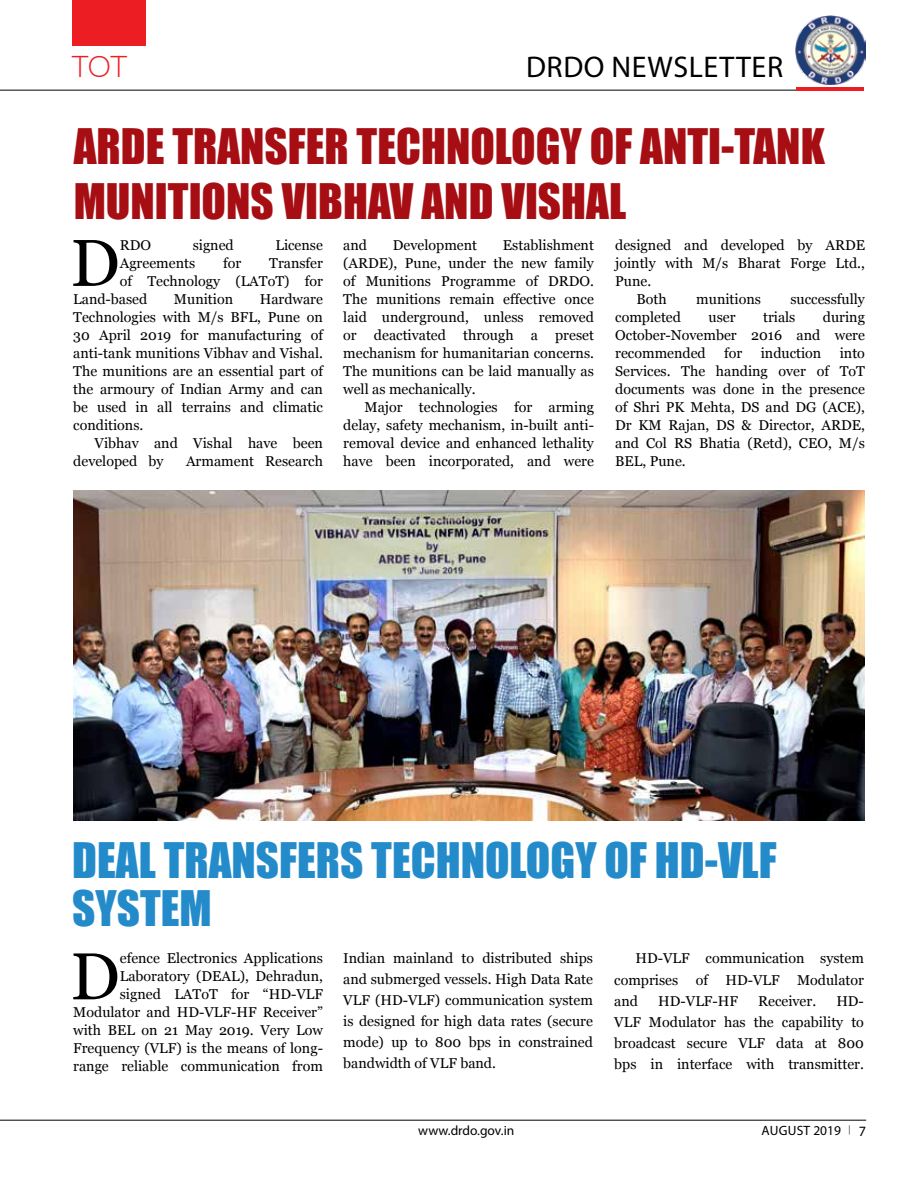
<style>
.page{position:relative;width:918px;height:1188px;background:#fff}
.page>*{position:absolute;margin:0;border:0;box-sizing:border-box;transform-origin:0 0}
.t1{font:66.15px "Georgia";color:#000}
.t2{font:45px/55.5px "Impact";color:#a70e13}
.t3{font:45px/48px "Impact";color:#248bcb}
.t4{font:30px "Myriad Pro";letter-spacing:.02em;color:#000}
.t5{font:300 30px "Lato";color:#ed1d24}
.t6{font:14.25px/18px "Georgia";color:#000;text-align:justify}
.t7{font:13.5px "Myriad Pro";color:#000}
.s1{font-size:14.25px}
</style>
<div class="page">
<hr style="left:0;top:90px;width:864px;height:1px;background:#000">
<hr style="left:0;top:1120px;width:866px;height:1px;background:#000">
<div style="left:72px;top:0;width:74px;height:46px;background:#ed1d24"></div>
<hr style="left:796px;top:87px;width:68px;height:3px;background:#ed1d24">
<img style="left:796px;top:15px;width:69px;height:69px">
<img style="left:73px;top:490px;width:792px;height:331px">
<h3 class="t5" style="left:71px;top:45px;width:20px">TOT</h3>
<h3 class="t4" style="left:526px;top:48px;width:256px">DRDO newsletter</h3>
<h2 class="t2" style="left:74px;top:117px;width:753px">ARDE TRANSFER TECHNOLOGY OF ANTI-TANK<br>MUNITIONS VIBHAV AND VISHAL</h2>
<h1 class="t1" style="left:70px;top:226px;width:51px">D</h1>
<p class="t6" style="left:120px;top:236px;width:33px">RDO</p>
<p class="t6" style="left:193px;top:236px;width:43px">signed</p>
<p class="t6" style="left:275px;top:236px;width:49px">License</p>
<p class="t6" style="left:120px;top:254px;width:77px">Agreements</p>
<p class="t6" style="left:223px;top:254px;width:20px">for</p>
<p class="t6" style="left:269px;top:254px;width:55px">Transfer</p>
<p class="t6" style="left:120px;top:272px;width:205px">of Technology (LAToT) for</p>
<p class="t6" style="left:73px;top:290px;width:76px">Land-based</p>
<p class="t6" style="left:174px;top:290px;width:61px">Munition</p>
<p class="t6" style="left:73px;top:290px;width:251px;text-indent:187px">Hardware Technologies with M/s BFL, Pune on 30 April 2019 for manufacturing of anti-tank munitions Vibhav and Vishal.<br>The munitions are an essential part of the armoury of Indian Army and can be used in all terrains and climatic conditions.</p>
<p class="t6" style="left:73px;top:434px;width:251px;text-indent:21px">Vibhav and Vishal have been developed by</p>
<p class="t6" style="left:186px;top:452px;width:138px">Armament Research</p>
<p class="t6" style="left:343px;top:236px;width:252px;text-indent:160px">Establishment (ARDE), Pune, under the new family of Munitions Programme of DRDO.<br>The munitions remain effective once laid underground, unless removed or deactivated through a preset mechanism for humanitarian concerns.<br>The munitions can be laid manually as well as mechanically.</p>
<p class="t6" style="left:343px;top:398px;width:252px;text-indent:21px">Major technologies for arming delay, safety mechanism, in-built anti&shy;removal device and enhanced lethality have been incorporated, and were</p>
<p class="t6" style="left:343px;top:236px;width:25px">and</p>
<p class="t6" style="left:393px;top:236px;width:86px">Development</p>
<p class="t6" style="left:615px;top:236px;width:251px">designed and developed by ARDE</p>
<p class="t6" style="left:615px;top:254px;width:251px">jointly with M/s Bharat Forge Ltd.,</p>
<p class="t6" style="left:615px;top:272px;width:38px">Pune.</p>
<p class="t6" style="left:637px;top:290px;width:32px">Both</p>
<p class="t6" style="left:696px;top:290px;width:66px">munitions</p>
<p class="t6" style="left:790px;top:290px;width:76px">successfully</p>
<p class="t6" style="left:615px;top:308px;width:67px">completed</p>
<p class="t6" style="left:709px;top:308px;width:29px">user</p>
<p class="t6" style="left:763px;top:308px;width:34px">trials</p>
<p class="t6" style="left:615px;top:308px;width:251px;text-indent:208px">during October-November 2016 and were recommended</p>
<p class="t6" style="left:724px;top:344px;width:20px">for</p>
<p class="t6" style="left:761px;top:344px;width:62px">induction</p>
<p class="t6" style="left:615px;top:344px;width:251px;text-indent:225px">into Services. The handing over of ToT documents was done in the presence of Shri PK Mehta, DS and DG (ACE), Dr KM Rajan, DS &amp; Director, ARDE, and Col RS Bhatia (Retd), CEO, M/s BEL, Pune.</p>
<h2 class="t3" style="left:72px;top:835px;width:687px">DEAL TRANSFERS TECHNOLOGY OF HD-VLF<br>SYSTEM</h2>
<p class="t6" style="left:73px;top:949px;width:251px;text-align:right">efence Electronics Applications<br>Laboratory (DEAL), Dehradun,<br>signed LAToT for “HD-VLF<br>Modulator and HD-VLF-HF Receiver” with BEL on 21 May 2019. Very Low<br>Frequency (VLF) is the means of long&shy;range reliable communication from</p>
<p class="t6" style="left:343px;top:948px;width:251px;line-height:21px">Indian mainland to distributed ships and submerged vessels. High Data Rate VLF (HD-VLF) communication system is designed for high data rates (secure mode) up to 800 bps in constrained bandwidth of VLF band.</p>
<p class="t6" style="left:614px;top:948px;width:251px;line-height:21.1px;text-indent:21px">HD-VLF communication system comprises of HD-VLF Modulator and</p>
<h1 class="t1" style="left:70px;top:939px;width:51px">D</h1>
<p class="t6" style="left:658px;top:992px;width:81px">HD-VLF-HF</p>
<p class="t6" style="left:758px;top:992px;width:60px">Receiver.</p>
<p class="t6" style="left:614px;top:990px;width:251px;line-height:21.1px;text-indent:222px">HD-VLF Modulator has the capability to broadcast secure VLF data at 800 bps in interface with transmitter.</p>
<p class="t7" style="left:418px;top:1123px;width:98px">www.drdo.gov.in</p>
<p class="t7" style="left:762px;top:1123px;width:106px">AUGUST 2019 <span class="s1">7</span></p>
</div>
